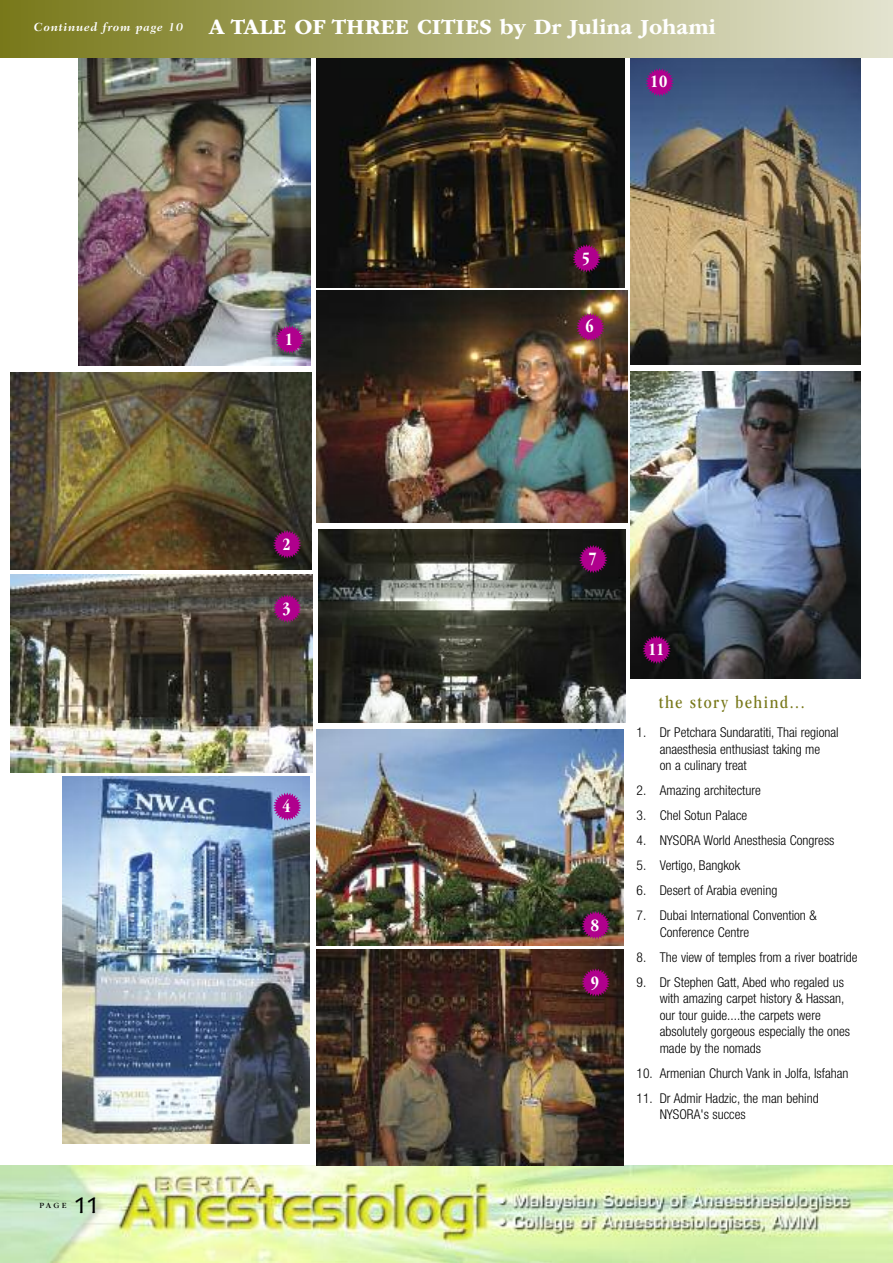
<style>
.page{position:relative;width:893px;height:1263px;background:#fff}
.page>*{position:absolute;margin:0;border:0;box-sizing:border-box;transform-origin:0 0}
.t1{font:700 condensed 24px "Tekton Pro";color:#000}
.t2{font:700 22.5px "ITC Garamond Std";color:#fff}
.t3{font:condensed 18px "ITC Garamond Std";letter-spacing:.085em;color:#78781a}
.t4{font:700 condensed 18px "ITC Garamond Std";color:#fff}
.t5{font:300 condensed 13.5px/16.5px "Helvetica Neue LT Std";color:#000}
.t6{font:8.25px "ITC Garamond Std";color:#000}
.s1{font-family:"Fairfield LT Std";font-style:italic;font-size:12px}
</style>
<div class="page">
<img style="left:10px;top:372px;width:302px;height:198px">
<img style="left:11px;top:575px;width:301px;height:197px">
<img style="left:0;top:1165px;width:893px;height:98px">
<img style="left:79px;top:58px;width:232px;height:307px">
<img style="left:316px;top:58px;width:308px;height:229px">
<img style="left:316px;top:291px;width:311px;height:232px">
<img style="left:62px;top:777px;width:247px;height:366px">
<img style="left:319px;top:529px;width:307px;height:193px">
<img style="left:316px;top:729px;width:308px;height:216px">
<img style="left:316px;top:950px;width:308px;height:215px">
<img style="left:630px;top:58px;width:231px;height:306px">
<img style="left:630px;top:371px;width:231px;height:308px">
<svg style="left:276px;top:325px;width:28px;height:29px"></svg>
<svg style="left:273px;top:530px;width:28px;height:28px"></svg>
<svg style="left:273px;top:594px;width:28px;height:29px"></svg>
<svg style="left:582px;top:968px;width:28px;height:29px"></svg>
<svg style="left:582px;top:911px;width:28px;height:28px"></svg>
<svg style="left:579px;top:545px;width:28px;height:28px"></svg>
<svg style="left:576px;top:313px;width:28px;height:28px"></svg>
<svg style="left:572px;top:244px;width:29px;height:28px"></svg>
<svg style="left:646px;top:68px;width:28px;height:28px"></svg>
<svg style="left:642px;top:635px;width:29px;height:29px"></svg>
<svg style="left:273px;top:792px;width:28px;height:29px"></svg>
<div style="left:1px;top:0;width:892px;height:58px;background:linear-gradient(to right,#78781a,#e3e3cf)"></div>
<h2 class="t2" style="left:34px;top:19px;width:683px"><span class="s1">Continued from page 10</span> A TALE OF THREE CITIES by Dr Julina Johami</h2>
<p class="t6" style="left:40px;top:1202px;width:29px">PAGE</p>
<h1 class="t1" style="left:74px;top:1196px;width:26px">11</h1>
<h3 class="t4" style="left:285px;top:332px;width:10px">1</h3>
<h3 class="t4" style="left:282px;top:537px;width:10px">2</h3>
<h3 class="t4" style="left:282px;top:601px;width:10px">3</h3>
<h3 class="t4" style="left:282px;top:799px;width:10px">4</h3>
<h3 class="t4" style="left:650px;top:74px;width:19px">10</h3>
<h3 class="t4" style="left:582px;top:251px;width:10px">5</h3>
<h3 class="t4" style="left:586px;top:320px;width:10px">6</h3>
<h3 class="t4" style="left:588px;top:552px;width:10px">7</h3>
<h3 class="t4" style="left:591px;top:918px;width:10px">8</h3>
<h3 class="t4" style="left:591px;top:975px;width:10px">9</h3>
<h3 class="t4" style="left:648px;top:642px;width:18px">11</h3>
<h3 class="t3" style="left:659px;top:695px;width:147px">the story behind...</h3>
<p class="t5" style="left:660px;top:725px;width:181px;text-indent:-23px">1. Dr Petchara Sundaratiti, Thai regional anaesthesia enthusiast taking me<br>on a culinary treat</p>
<p class="t5" style="left:636px;top:783px;width:126px">2. Amazing architecture</p>
<p class="t5" style="left:636px;top:808px;width:112px">3. Chel Sotun Palace</p>
<p class="t5" style="left:636px;top:833px;width:200px">4. NYSORA World Anesthesia Congress</p>
<p class="t5" style="left:636px;top:858px;width:105px">5. Vertigo, Bangkok</p>
<p class="t5" style="left:636px;top:883px;width:142px">6. Desert of Arabia evening</p>
<p class="t5" style="left:660px;top:908px;width:159px;text-indent:-23px">7. Dubai International Convention &amp;<br>Conference Centre</p>
<p class="t5" style="left:636px;top:950px;width:222px">8. The view of temples from a river boatride</p>
<p class="t5" style="left:660px;top:975px;width:192px;text-indent:-23px">9. Dr Stephen Gatt, Abed who regaled us with amazing carpet history &amp; Hassan, our tour guide....the carpets were absolutely gorgeous especially the ones made by the nomads</p>
<p class="t5" style="left:636px;top:1066px;width:214px">10. Armenian Church Vank in Jolfa, Isfahan</p>
<p class="t5" style="left:660px;top:1091px;width:160px;text-indent:-23px">11. Dr Admir Hadzic, the man behind<br>NYSORA's succes</p>
</div>
